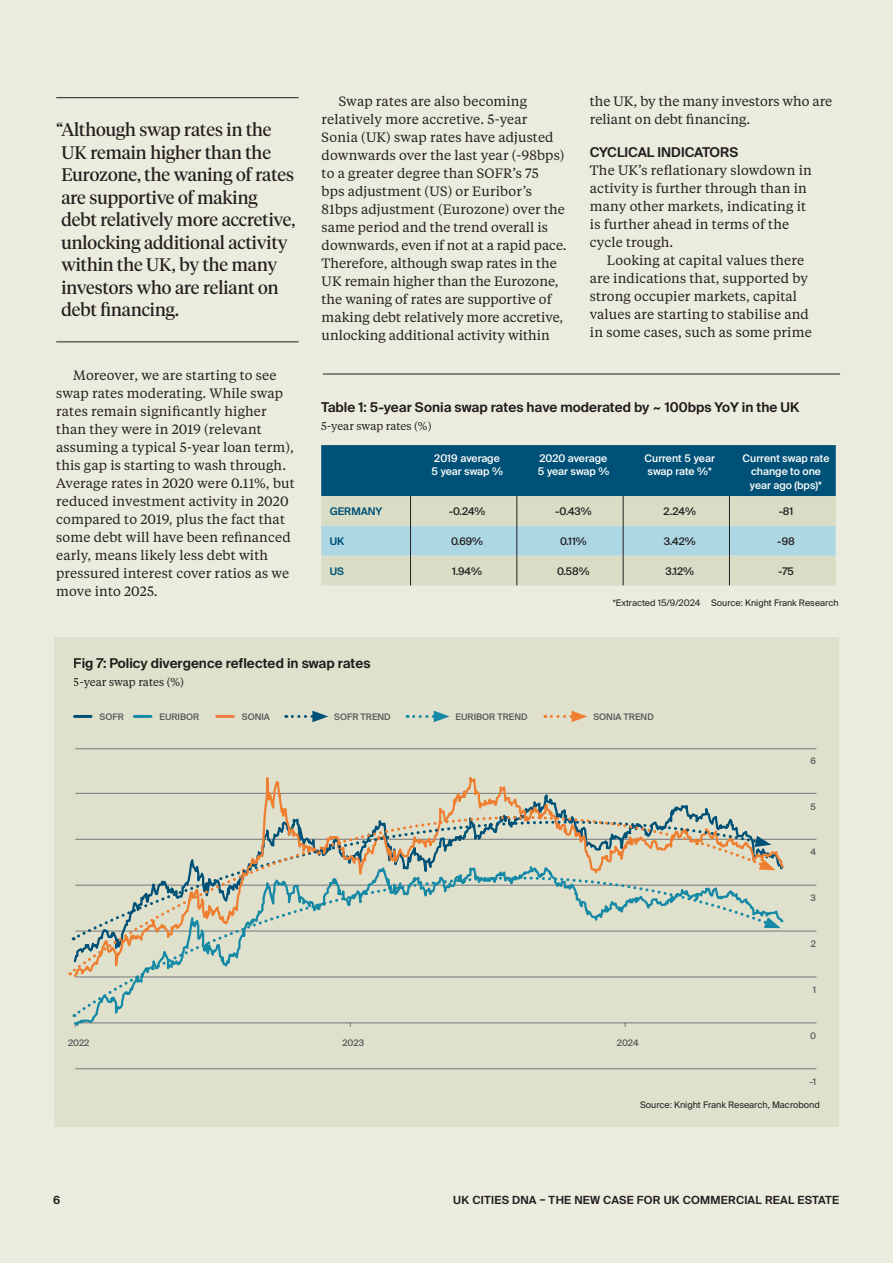
<style>
.page{position:relative;width:893px;height:1263px;background:#ebecdd}
.page>*{position:absolute;margin:0;border:0;box-sizing:border-box;transform-origin:0 0}
.t1{font:18px/22.5px "Tiempos Headline";color:#231f20}
.t2{font:13.5px/18px "Tiempos Text";letter-spacing:.01em;color:#231f20}
.t3{font:600 13.5px "Suisse Intl";color:#231f20}
.t4{font:600 11.25px "Suisse Intl";letter-spacing:.025em;color:#231f20}
.t5{font:11.25px "Tiempos Text";color:#231f20}
.t6{font:500 10.5px/13.5px "Suisse Intl";color:#fff}
.t7{font:500 10.5px "Suisse Intl";color:#231f20}
.t8{font:600 10.5px "Suisse Intl";color:#005177}
.t9{font:9px "Suisse Intl";color:#231f20}
.t10{font:500 9px "Suisse Intl";color:#57585a}
</style>
<div class="page">
<div style="left:54px;top:637px;width:784px;height:490px;background:#dfe1cc"></div>
<hr style="left:56px;top:97px;width:243px;height:1px;background:#231f20">
<hr style="left:56px;top:342px;width:243px;height:1px;background:#231f20">
<svg style="left:321px;top:445px;width:515px;height:140px"></svg>
<hr style="left:410px;top:526px;width:1px;height:30px;background:#231f20">
<hr style="left:323px;top:374px;width:517px;height:1px;background:#231f20">
<hr style="left:75px;top:748px;width:741px;height:1px;background:#757679">
<hr style="left:75px;top:793px;width:741px;height:1px;background:#757679">
<hr style="left:75px;top:839px;width:741px;height:1px;background:#757679">
<hr style="left:75px;top:885px;width:741px;height:1px;background:#757679">
<hr style="left:75px;top:931px;width:741px;height:1px;background:#757679">
<hr style="left:75px;top:977px;width:741px;height:1px;background:#757679">
<hr style="left:75px;top:1068px;width:741px;height:1px;background:#757679">
<hr style="left:75px;top:1022px;width:741px;height:1px;background:#757679">
<svg style="left:73px;top:1014px;width:712px;height:13px"></svg>
<svg style="left:73px;top:710px;width:712px;height:268px"></svg>
<svg style="left:75px;top:792px;width:697px;height:224px"></svg>
<svg style="left:767px;top:917px;width:14px;height:11px"></svg>
<svg style="left:71px;top:724px;width:696px;height:250px"></svg>
<svg style="left:759px;top:859px;width:17px;height:11px"></svg>
<p class="t1" style="left:56px;top:118px;width:241px">“Although swap rates in the<br>UK remain higher than the<br>Eurozone, the waning of rates are supportive of making<br>debt relatively more accretive, unlocking additional activity within the UK, by the many investors who are reliant on debt financing.</p>
<p class="t2" style="left:56px;top:366px;width:240px;text-indent:17px">Moreover, we are starting to see swap rates moderating. While swap rates remain significantly higher than they were in 2019 (relevant assuming a typical 5-year loan term), this gap is starting to wash through.<br>Average rates in 2020 were 0.11%, but reduced investment activity in 2020 compared to 2019, plus the fact that some debt will have been refinanced early, means likely less debt with pressured interest cover ratios as we move into 2025.</p>
<p class="t2" style="left:322px;top:91px;width:247px;text-indent:17px">Swap rates are also becoming relatively more accretive. 5-year Sonia (UK) swap rates have adjusted downwards over the last year (-98bps) to a greater degree than SOFR’s 75<br>bps adjustment (US) or Euribor’s 81bps adjustment (Eurozone) over the same period and the trend overall is downwards, even if not at a rapid pace.<br>Therefore, although swap rates in the UK remain higher than the Eurozone, the waning of rates are supportive of making debt relatively more accretive, unlocking additional activity within</p>
<p class="t2" style="left:590px;top:91px;width:244px">the UK, by the many investors who are reliant on debt financing.</p>
<p class="t3" style="left:590px;top:145px;width:150px">CYCLICAL INDICATORS</p>
<p class="t2" style="left:590px;top:161px;width:223px">The UK’s reflationary slowdown in activity is further through than in many other markets, indicating it is further ahead in terms of the cycle trough.</p>
<p class="t2" style="left:590px;top:251px;width:223px;text-indent:17px">Looking at capital values there are indications that, supported by strong occupier markets, capital values are starting to stabilise and in some cases, such as some prime</p>
<p class="t3" style="left:321px;top:399px;width:479px">Table 1: 5-year Sonia swap rates have moderated by ~ 100bps YoY in the UK</p>
<p class="t5" style="left:321px;top:418px;width:112px">5-year swap rates (%)</p>
<p class="t6" style="left:431px;top:451px;width:73px">2019 average<br>5 year swap %</p>
<p class="t6" style="left:537px;top:451px;width:73px">2020 average<br>5 year swap %</p>
<p class="t6" style="left:644px;top:451px;width:72px">Current 5 year swap rate %*</p>
<p class="t6" style="left:742px;top:451px;width:88px;text-align:center">Current swap rate change to one year ago (bps)*</p>
<p class="t8" style="left:330px;top:505px;width:54px">GERMANY</p>
<p class="t7" style="left:449px;top:505px;width:38px">-0.24%</p>
<p class="t7" style="left:555px;top:505px;width:38px">-0.43%</p>
<p class="t7" style="left:663px;top:505px;width:34px">2.24%</p>
<p class="t7" style="left:779px;top:505px;width:16px">-81</p>
<p class="t8" style="left:330px;top:535px;width:16px">UK</p>
<p class="t7" style="left:451px;top:535px;width:34px">0.69%</p>
<p class="t7" style="left:560px;top:535px;width:28px">0.11%</p>
<p class="t7" style="left:664px;top:535px;width:33px">3.42%</p>
<p class="t7" style="left:777px;top:535px;width:19px">-98</p>
<p class="t8" style="left:330px;top:565px;width:16px">US</p>
<p class="t7" style="left:452px;top:565px;width:31px">1.94%</p>
<p class="t7" style="left:557px;top:565px;width:34px">0.58%</p>
<p class="t7" style="left:665px;top:565px;width:30px">3.12%</p>
<p class="t7" style="left:778px;top:565px;width:17px">-75</p>
<p class="t9" style="left:613px;top:597px;width:227px">*Extracted 15/9/2024 Source: Knight Frank Research</p>
<p class="t3" style="left:74px;top:656px;width:298px">Fig 7: Policy divergence reflected in swap rates</p>
<p class="t5" style="left:74px;top:675px;width:112px">5-year swap rates (%)</p>
<p class="t10" style="left:100px;top:711px;width:26px">SOFR</p>
<p class="t10" style="left:160px;top:711px;width:41px">EURIBOR</p>
<p class="t10" style="left:242px;top:711px;width:30px">SONIA</p>
<p class="t10" style="left:334px;top:711px;width:58px">SOFR TREND</p>
<p class="t10" style="left:456px;top:711px;width:73px">EURIBOR TREND</p>
<p class="t10" style="left:593px;top:711px;width:62px">SONIA TREND</p>
<p class="t10" style="left:68px;top:1037px;width:23px">2022</p>
<p class="t10" style="left:342px;top:1037px;width:23px">2023</p>
<p class="t10" style="left:617px;top:1037px;width:23px">2024</p>
<p class="t10" style="left:810px;top:755px;width:7px">6</p>
<p class="t10" style="left:811px;top:801px;width:7px">5</p>
<p class="t10" style="left:810px;top:847px;width:7px">4</p>
<p class="t10" style="left:811px;top:893px;width:7px">3</p>
<p class="t10" style="left:811px;top:939px;width:7px">2</p>
<p class="t10" style="left:813px;top:984px;width:5px">1</p>
<p class="t10" style="left:810px;top:1030px;width:7px">0</p>
<p class="t10" style="left:809px;top:1076px;width:8px">-1</p>
<p class="t9" style="left:640px;top:1099px;width:181px">Source: Knight Frank Research, Macrobond</p>
<p class="t4" style="left:53px;top:1193px;width:9px">6</p>
<p class="t4" style="left:453px;top:1193px;width:387px">UK CITIES DNA – THE NEW CASE FOR UK COMMERCIAL REAL ESTATE</p>
</div>
